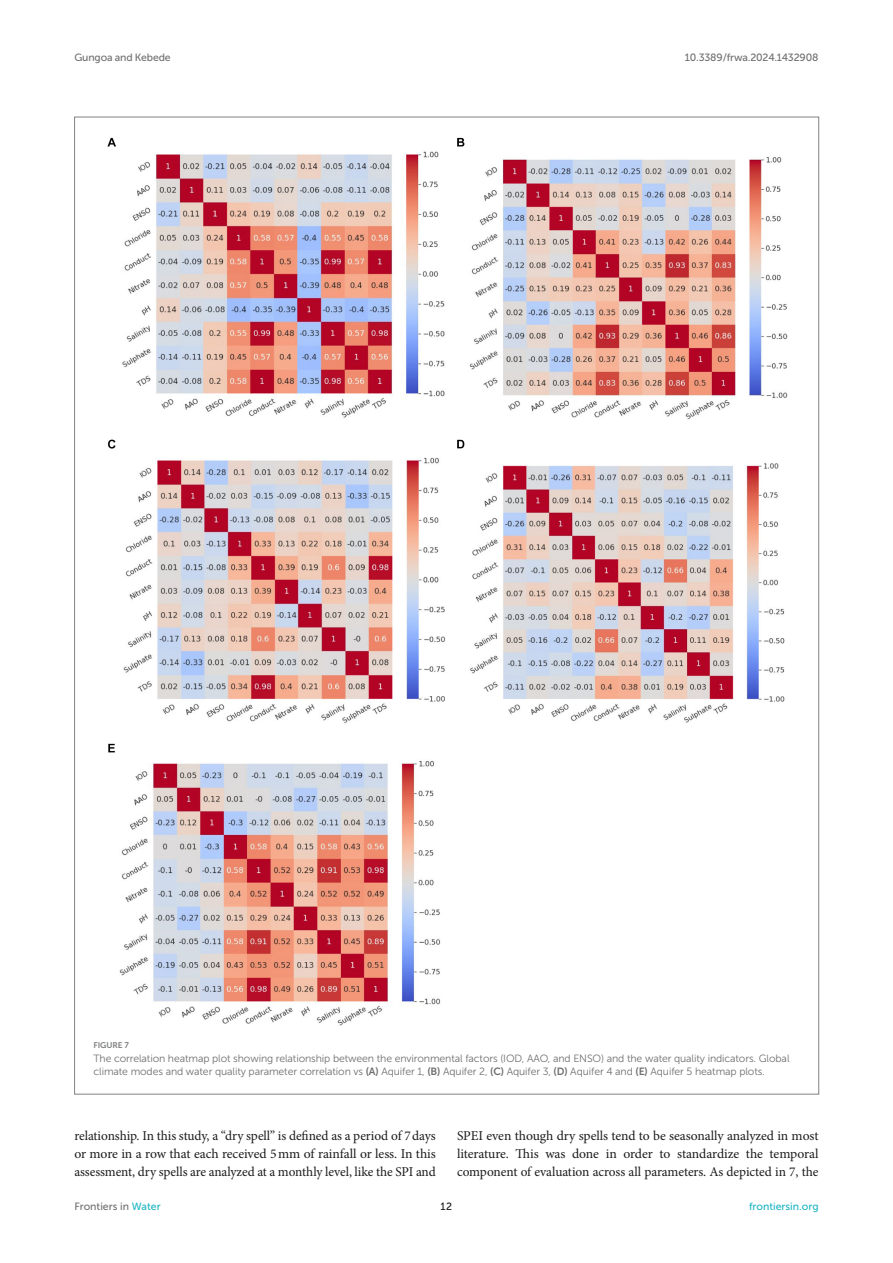
<style>
.page{position:relative;width:893px;height:1263px;background:#fff}
.page>*{position:absolute;margin:0;border:0;box-sizing:border-box;transform-origin:0 0}
.TEXT_FLUSH{font:13.5px/18px "Minion Pro";letter-spacing:-.005em;color:#1b1c1b;text-align:justify}
.FIG_LEG{font:10.5px/13.5px "Museo Sans 300";letter-spacing:-.01em;color:#706f70}
.t1{font:10.5px "Museo Sans 500";letter-spacing:-.015em;color:#706f70}
.t2{font:10.5px "Museo Sans 500";color:#1db5c3}
.t3{font:10.5px "Museo Sans 500";color:#1b1c1b}
.FIG_HD{font:8.25px "Museo Sans 700";letter-spacing:-.01em;color:#7e7f7f}
.s1{font-family:"Museo Sans 700"}
.s2{color:#1db5c3}
</style>
<div class="page">
<img style="left:107px;top:137px;width:681px;height:889px">
<p class="t1" style="left:74px;top:51px;width:98px">Gungoa and Kebede</p>
<p class="t1" style="left:685px;top:51px;width:135px">10.3389/frwa.2024.1432908</p>
<p class="FIG_HD" style="left:94px;top:1041px;width:37px">FIGURE 7</p>
<p class="FIG_LEG" style="left:94px;top:1051px;width:698px">The correlation heatmap plot showing relationship between the environmental factors (IOD, AAO, and ENSO) and the water quality indicators. Global climate modes and water quality parameter correlation vs <span class="s1">(A)</span> Aquifer 1, <span class="s1">(B)</span> Aquifer 2, <span class="s1">(C)</span> Aquifer 3, <span class="s1">(D)</span> Aquifer 4 and <span class="s1">(E)</span> Aquifer 5 heatmap plots.</p>
<p class="TEXT_FLUSH" style="left:74px;top:1127px;width:363px">relationship. In this study, a “dry spell” is defined as a period of 7days or more in a row that each received 5mm of rainfall or less. In this assessment, dry spells are analyzed at a monthly level, like the SPI and</p>
<p class="TEXT_FLUSH" style="left:457px;top:1127px;width:363px">SPEI even though dry spells tend to be seasonally analyzed in most literature. This was done in order to standardize the temporal component of evaluation across all parameters. As depicted in 7, the</p>
<p class="t1" style="left:74px;top:1200px;width:88px">Frontiers in <span class="s2">Water</span></p>
<p class="t3" style="left:441px;top:1200px;width:13px">12</p>
<p class="t2" style="left:749px;top:1200px;width:71px">frontiersin.org</p>
</div>
